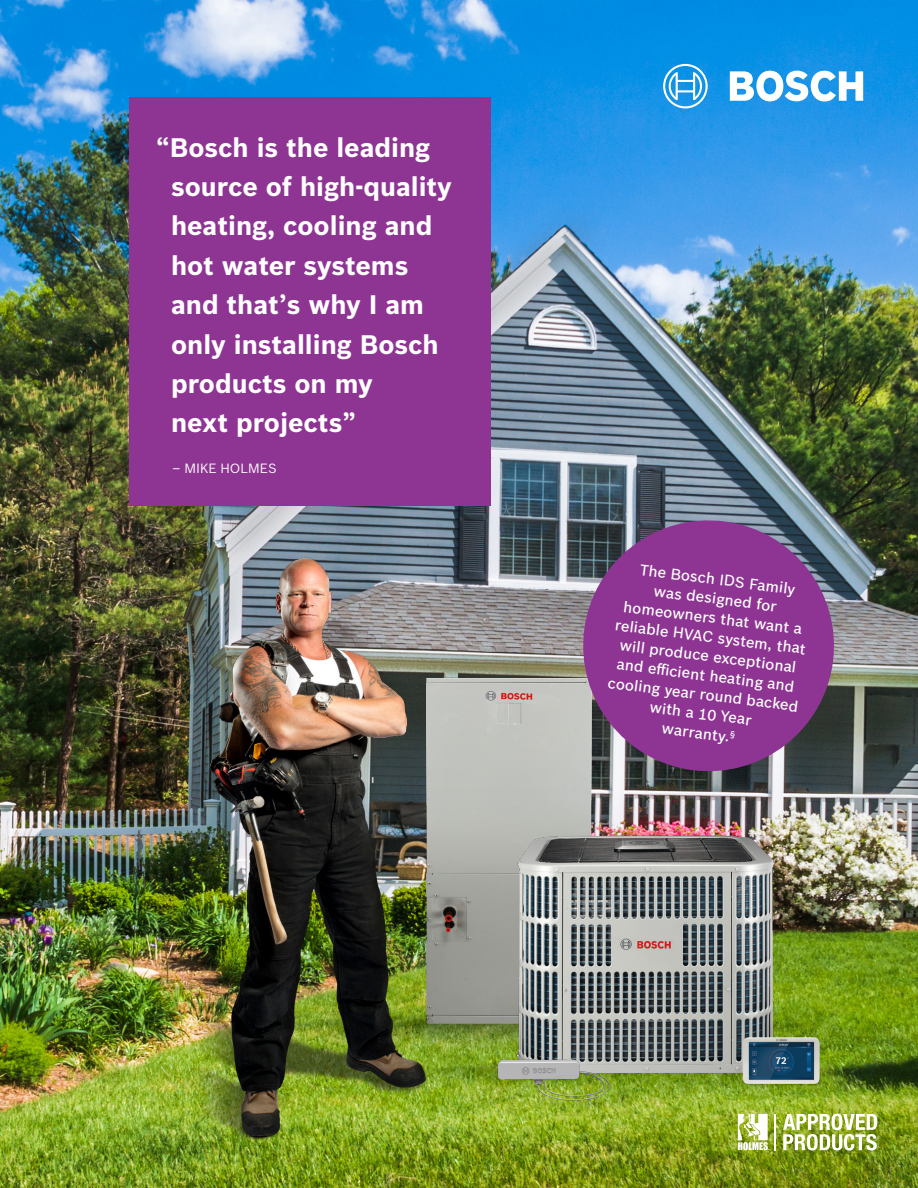
<style>
.page{position:relative;width:918px;height:1188px;background:#fff}
.page>*{position:absolute;margin:0;border:0;box-sizing:border-box;transform-origin:0 0}
.t1{font:700 26.25px/39.5px "Bosch Sans";color:#fff}
.t2{font:500 15px/19.4px "Bosch Sans";color:#fff;text-align:center}
.t3{font:13.2px "Bosch Sans";color:#fff}
</style>
<div class="page">
<img style="left:0;top:0;width:918px;height:1188px">
<img style="left:340px;top:1059px;width:578px;height:93px">
<img style="left:190px;top:552px;width:260px;height:595px">
<svg style="left:783px;top:1114px;width:94px;height:36px"></svg>
<svg style="left:738px;top:1113px;width:32px;height:37px"></svg>
<hr style="left:775px;top:1114px;width:1px;height:36px;background:#fff">
<div style="left:129px;top:97px;width:362px;height:409px;background:#8e3594"></div>
<img style="left:300px;top:1013px;width:578px;height:93px">
<img style="left:386px;top:619px;width:243px;height:568px">
<img style="left:487px;top:825px;width:320px;height:248px">
<img style="left:742px;top:1036px;width:78px;height:58px">
<svg style="left:575px;top:513px;width:267px;height:266px;background:#814689"></svg>
<img style="left:418px;top:1082px;width:207px;height:17px">
<img style="left:418px;top:1031px;width:202px;height:53px">
<svg style="left:537px;top:1070px;width:74px;height:3px"></svg>
<div style="left:537px;top:1073px;width:74px;height:32px;background:#fff;opacity:.91"></div>
<div style="left:537px;top:1074px;width:74px;height:31px;background:#231f20;opacity:.41"></div>
<svg style="left:730px;top:71px;width:133px;height:30px"></svg>
<svg style="left:663px;top:64px;width:45px;height:44px"></svg>
<p class="t1" style="left:171px;top:126px;width:282px;text-indent:-15px">“Bosch is the leading source of high-quality heating, cooling and hot water systems and that’s why I am only installing Bosch products on my<br>next projects”</p>
<p class="t3" style="left:173px;top:459px;width:106px">– MIKE HOLMES</p>
<p class="t2" style="left:623px;top:557px;width:194px;rotate:7deg">The Bosch IDS Family<br>was designed for homeowners that want a reliable HVAC system, that will produce exceptional and effi cient heating and cooling year round backed with a 10 Year<br>warranty.<sup>§</sup></p>
</div>
